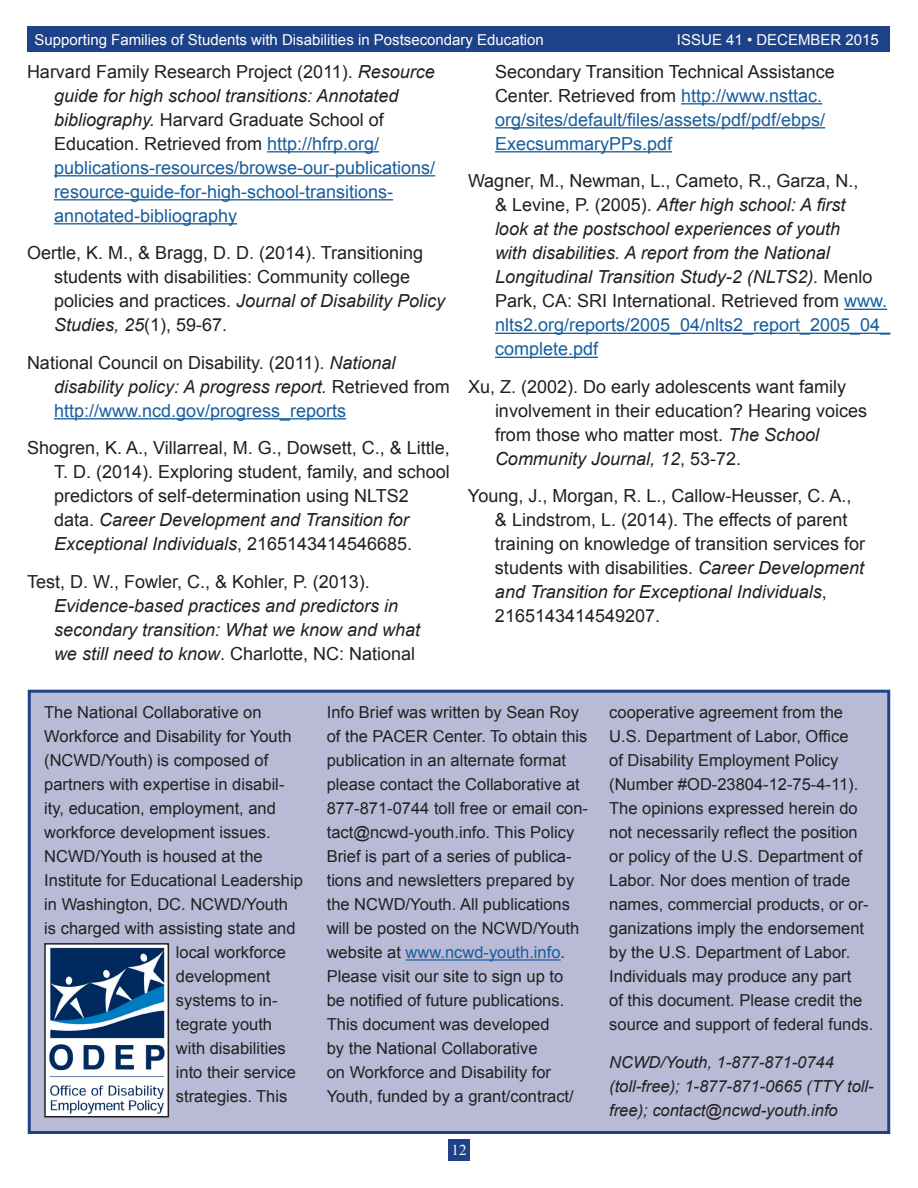
<style>
.page{position:relative;width:918px;height:1188px;background:#fff}
.page>*{position:absolute;margin:0;border:0;box-sizing:border-box;transform-origin:0 0}
.t1{font:18px/24px "Arial";color:#231f20}
.t2{font:italic 18px/24px "Arial";color:#231f20}
.t3{font:18px/24px "Arial";color:#175d9e}
.t4{font:16.5px "Arial";color:#231f20}
.t5{font:italic 16.5px "Arial";color:#231f20}
.t6{font:16.5px "Arial";color:#175d9e}
.t7{font:15px "Arial";color:#fff}
.t8{font:15px "Times New Roman";color:#fff}
.s1{color:#231f20}
.s2{font-style:italic;color:#231f20}
.s3{font-style:italic}
.s4{color:#175d9e}
.s5{font-style:normal}
.s6{font-style:normal;color:#175d9e}
</style>
<div class="page">
<div style="left:448px;top:1139px;width:22px;height:22px;background:#1e4288"></div>
<div style="left:27px;top:26px;width:863px;height:26px;background:#1e4288"></div>
<div style="left:29px;top:691px;width:860px;height:441px;background:#b9bbd6"></div>
<hr style="left:267px;top:151px;width:112px;height:1px;background:#175d9e">
<hr style="left:54px;top:175px;width:381px;height:1px;background:#175d9e">
<hr style="left:54px;top:199px;width:339px;height:1px;background:#175d9e">
<hr style="left:54px;top:223px;width:183px;height:1px;background:#175d9e">
<hr style="left:54px;top:418px;width:292px;height:1px;background:#175d9e">
<hr style="left:681px;top:103px;width:141px;height:1px;background:#175d9e">
<hr style="left:495px;top:127px;width:330px;height:1px;background:#175d9e">
<hr style="left:495px;top:151px;width:177px;height:1px;background:#175d9e">
<hr style="left:844px;top:309px;width:43px;height:1px;background:#175d9e">
<hr style="left:495px;top:333px;width:395px;height:1px;background:#175d9e">
<hr style="left:495px;top:357px;width:103px;height:1px;background:#175d9e">
<div style="left:28px;top:690px;width:862px;height:444px;border:3px solid #1e4288"></div>
<img style="left:47px;top:946px;width:119px;height:169px">
<div style="left:44px;top:943px;width:125px;height:175px;border:2px solid #231f20"></div>
<hr style="left:406px;top:959px;width:155px;height:2px;background:#175d9e">
<p class="t7" style="left:35px;top:30px;width:511px">Supporting Families of Students with Disabilities in Postsecondary Education</p>
<p class="t7" style="left:677px;top:30px;width:203px">ISSUE 41 • DECEMBER 2015</p>
<p class="t3" style="left:54px;top:59px;width:383px;text-indent:-27px"><span class="s1">Harvard Family Research Project (2011).</span> <span class="s2">Resource guide for high school transitions: Annotated bibliography.</span> <span class="s1">Harvard Graduate School of Education. Retrieved from</span> http://hfrp.org/ publications-resources/browse-our-publications/ resource-guide-for-high-school-transitions&shy;annotated-bibliography</p>
<p class="t1" style="left:54px;top:241px;width:393px;text-indent:-27px">Oertle, K. M., &amp; Bragg, D. D. (2014). Transitioning students with disabilities: Community college policies and practices. <span class="s3">Journal of Disability Policy Studies, 25</span>(1), 59-67.</p>
<p class="t1" style="left:54px;top:350px;width:397px;text-indent:-27px">National Council on Disability. (2011). <span class="s3">National disability policy: A progress report.</span> Retrieved from <span class="s4">http://www.ncd.gov/progress_reports</span></p>
<p class="t1" style="left:27px;top:436px;width:424px">Shogren, K. A., Villarreal, M. G., Dowsett, C., &amp; Little,</p>
<p class="t1" style="left:54px;top:460px;width:397px">T. D. (2014). Exploring student, family, and school predictors of self-determination using NLTS2 data. <span class="s3">Career Development and Transition for Exceptional Individuals</span>, 2165143414546685.</p>
<p class="t2" style="left:54px;top:570px;width:368px;text-indent:-27px"><span class="s5">Test, D. W., Fowler, C., &amp; Kohler, P. (2013).<br></span>Evidence-based practices and predictors in secondary transition: What we know and what we still need to know<span class="s5">. Charlotte, NC: National</span></p>
<p class="t1" style="left:495px;top:59px;width:341px">Secondary Transition Technical Assistance</p>
<p class="t1" style="left:495px;top:83px;width:329px">Center. Retrieved from <span class="s4">http://www.nsttac.</span></p>
<p class="t3" style="left:495px;top:107px;width:332px">org/sites/default/files/assets/pdf/pdf/ebps/</p>
<p class="t3" style="left:495px;top:131px;width:179px">ExecsummaryPPs.pdf</p>
<p class="t2" style="left:495px;top:169px;width:397px;text-indent:-27px"><span class="s5">Wagner, M., Newman, L., Cameto, R., Garza, N.,<br>&amp; Levine, P. (2005).</span> After high school: A first<br>look at the postschool experiences of youth<br>with disabilities. A report from the National Longitudinal Transition Study-2 (NLTS2). <span class="s5">Menlo Park, CA: SRI International. Retrieved from</span> <span class="s6">www. nlts2.org/reports/2005_04/nlts2_report_2005_04_ complete.pdf</span></p>
<p class="t1" style="left:495px;top:374px;width:374px;text-indent:-27px">Xu, Z. (2002). Do early adolescents want family involvement in their education? Hearing voices from those who matter most. <span class="s3">The School Community Journal, 12</span>, 53-72.</p>
<p class="t1" style="left:495px;top:484px;width:372px;text-indent:-27px">Young, J., Morgan, R. L., Callow-Heusser, C. A., &amp; Lindstrom, L. (2014). The effects of parent training on knowledge of transition services for students with disabilities. <span class="s3">Career Development and Transition for Exceptional Individuals</span>, 2165143414549207.</p>
<p class="t4" style="left:44px;top:701px;width:219px">The National Collaborative on</p>
<p class="t4" style="left:327px;top:701px;width:254px">Info Brief was written by Sean Roy</p>
<p class="t4" style="left:609px;top:701px;width:235px">cooperative agreement from the</p>
<p class="t4" style="left:44px;top:725px;width:249px">Workforce and Disability for Youth</p>
<p class="t4" style="left:327px;top:725px;width:262px">of the PACER Center. To obtain this</p>
<p class="t4" style="left:609px;top:725px;width:241px">U.S. Department of Labor, Office</p>
<p class="t4" style="left:44px;top:749px;width:226px">(NCWD/Youth) is composed of</p>
<p class="t4" style="left:327px;top:749px;width:241px">publication in an alternate format</p>
<p class="t4" style="left:609px;top:749px;width:231px">of Disability Employment Policy</p>
<p class="t4" style="left:44px;top:773px;width:242px">partners with expertise in disabil-</p>
<p class="t4" style="left:327px;top:773px;width:255px">please contact the Collaborative at</p>
<p class="t4" style="left:609px;top:773px;width:251px">(Number #OD-23804-12-75-4-11).</p>
<p class="t4" style="left:44px;top:797px;width:233px">ity, education, employment, and</p>
<p class="t4" style="left:327px;top:797px;width:263px">877-871-0744 toll free or email con-</p>
<p class="t4" style="left:609px;top:797px;width:250px">The opinions expressed herein do</p>
<p class="t4" style="left:44px;top:821px;width:228px">workforce development issues.</p>
<p class="t4" style="left:327px;top:821px;width:249px">tact@ncwd-youth.info. This Policy</p>
<p class="t4" style="left:609px;top:821px;width:250px">not necessarily reflect the position</p>
<p class="t4" style="left:44px;top:845px;width:220px">NCWD/Youth is housed at the</p>
<p class="t4" style="left:327px;top:845px;width:246px">Brief is part of a series of publica-</p>
<p class="t4" style="left:609px;top:845px;width:255px">or policy of the U.S. Department of</p>
<p class="t4" style="left:44px;top:869px;width:260px">Institute for Educational Leadership</p>
<p class="t4" style="left:327px;top:869px;width:249px">tions and newsletters prepared by</p>
<p class="t4" style="left:609px;top:869px;width:243px">Labor. Nor does mention of trade</p>
<p class="t4" style="left:44px;top:893px;width:245px">in Washington, DC. NCWD/Youth</p>
<p class="t4" style="left:327px;top:893px;width:245px">the NCWD/Youth. All publications</p>
<p class="t4" style="left:609px;top:893px;width:261px">names, commercial products, or or-</p>
<p class="t4" style="left:44px;top:917px;width:253px">is charged with assisting state and</p>
<p class="t4" style="left:327px;top:917px;width:254px">will be posted on the NCWD/Youth</p>
<p class="t4" style="left:609px;top:917px;width:256px">ganizations imply the endorsement</p>
<p class="t4" style="left:176px;top:941px;width:112px">local workforce</p>
<p class="t6" style="left:327px;top:941px;width:240px"><span class="s1">website at</span> www.ncwd-youth.info<span class="s1">.</span></p>
<p class="t4" style="left:609px;top:941px;width:243px">by the U.S. Department of Labor.</p>
<p class="t4" style="left:176px;top:965px;width:96px">development</p>
<p class="t4" style="left:327px;top:965px;width:238px">Please visit our site to sign up to</p>
<p class="t4" style="left:609px;top:965px;width:244px">Individuals may produce any part</p>
<p class="t4" style="left:176px;top:989px;width:103px">systems to in-</p>
<p class="t4" style="left:327px;top:989px;width:239px">be notified of future publications.</p>
<p class="t4" style="left:609px;top:989px;width:255px">of this document. Please credit the</p>
<p class="t4" style="left:176px;top:1013px;width:98px">tegrate youth</p>
<p class="t4" style="left:327px;top:1013px;width:224px">This document was developed</p>
<p class="t4" style="left:609px;top:1013px;width:266px">source and support of federal funds.</p>
<p class="t4" style="left:176px;top:1037px;width:112px">with disabilities</p>
<p class="t4" style="left:327px;top:1037px;width:212px">by the National Collaborative</p>
<p class="t5" style="left:609px;top:1051px;width:226px">NCWD/Youth, 1-877-871-0744</p>
<p class="t4" style="left:176px;top:1061px;width:122px">into their service</p>
<p class="t4" style="left:327px;top:1061px;width:226px">on Workforce and Disability for</p>
<p class="t5" style="left:609px;top:1075px;width:266px">(toll-free); 1-877-871-0665 (TTY toll-</p>
<p class="t4" style="left:176px;top:1085px;width:113px">strategies. This</p>
<p class="t4" style="left:327px;top:1085px;width:249px">Youth, funded by a grant/contract/</p>
<p class="t5" style="left:609px;top:1099px;width:230px">free); contact@ncwd-youth.info</p>
<p class="t8" style="left:452px;top:1140px;width:16px">12</p>
</div>
